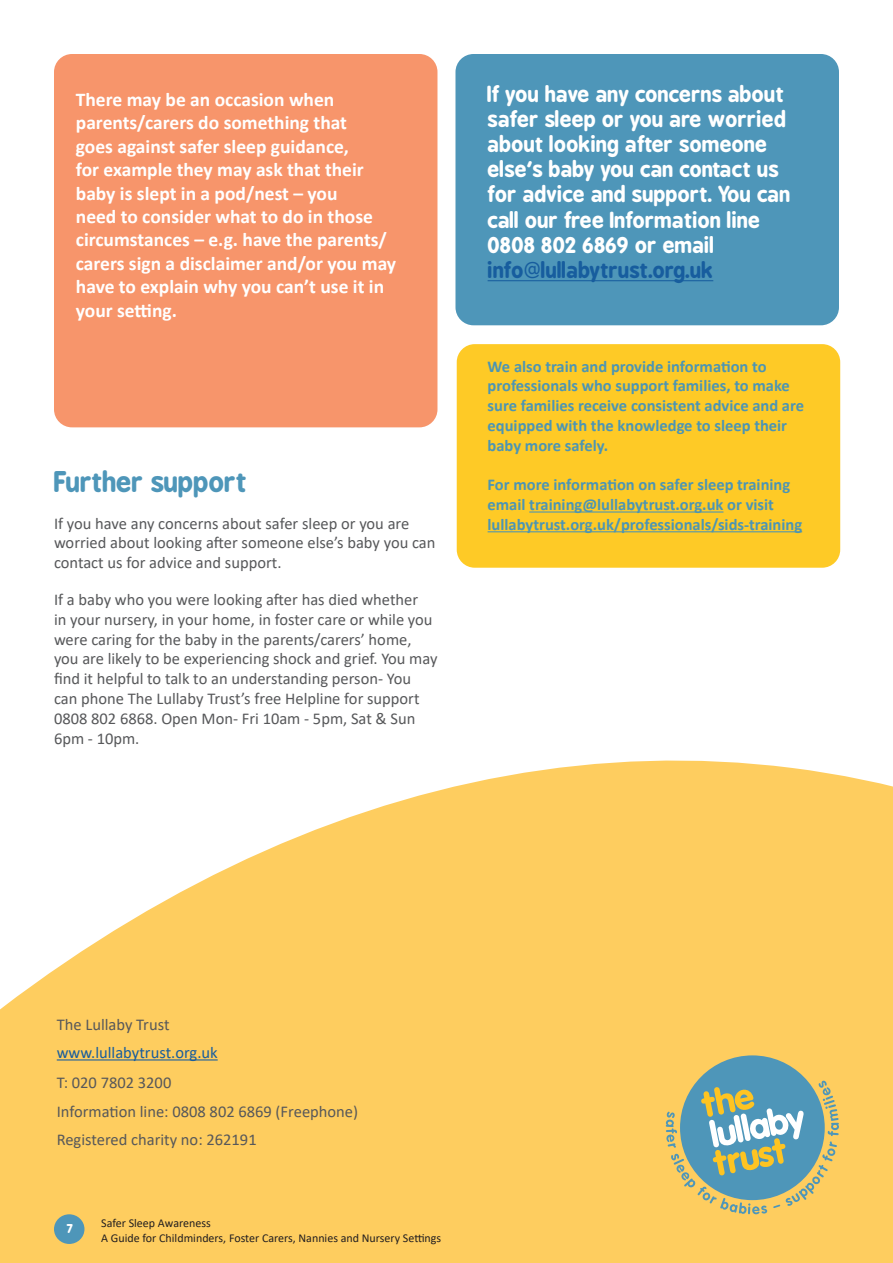
<style>
.page{position:relative;width:893px;height:1263px;background:#fff}
.page>*{position:absolute;margin:0;border:0;box-sizing:border-box;transform-origin:0 0}
.normal_text{font:700 27px "B Preplay";letter-spacing:-.01em;color:#4e96b9}
.normal_text-2{font:700 21px/25.2px "B Preplay";color:#fff}
.normal_text-3{font:700 19.5px/23.4px "Calibri";color:#fff}
.normal_text-4{font:16.5px/19.8px "Calibri";color:#57585a}
.normal_text-5{font:700 16.5px/19.8px "Calibri";color:#4c95b4}
.t1{font:16.5px "Calibri";color:#175d9e}
.t2{font:12px "Calibri";color:#231f20}
.t3{font:700 12px "B Preplay";color:#fff}
.s1{color:#175d9e}
</style>
<div class="page">
<div style="left:457px;top:344px;width:383px;height:224px;background:#feca26;border-radius:18px"></div>
<div style="left:54px;top:54px;width:383px;height:373px;background:#f7956b;border-radius:18px"></div>
<svg style="left:0;top:760px;width:893px;height:503px;background:#fed374"></svg>
<div style="left:680px;top:1055px;width:145px;height:145px;background:#4e96b9;border-radius:50%"></div>
<svg style="left:666px;top:1080px;width:173px;height:134px"></svg>
<hr style="left:57px;top:1059px;width:161px;height:1px;background:#175d9e">
<div style="left:54px;top:1214px;width:30px;height:30px;background:#4e96b9;border-radius:50%"></div>
<div style="left:455px;top:54px;width:384px;height:271px;background:#4e96b9;border-radius:18px"></div>
<hr style="left:488px;top:280px;width:225px;height:1px;background:#175d9e">
<hr style="left:529px;top:511px;width:194px;height:1px;background:#4c95b4">
<hr style="left:488px;top:531px;width:314px;height:1px;background:#4c95b4">
<p class="normal_text-3" style="left:76px;top:88px;width:322px">There may be an occasion when parents/carers do something that<br>goes against safer sleep guidance,<br>for example they may ask that their baby is slept in a pod/nest – you<br>need to consider what to do in those circumstances – e.g. have the parents/ carers sign a disclaimer and/or you may have to explain why you can’t use it in your setting.</p>
<p class="normal_text" style="left:54px;top:465px;width:194px">Further support</p>
<p class="normal_text-4" style="left:54px;top:513px;width:383px">If you have any concerns about safer sleep or you are worried about looking after someone else’s baby you can contact us for advice and support.</p>
<p class="normal_text-4" style="left:54px;top:589px;width:385px">If a baby who you were looking after has died whether<br>in your nursery, in your home, in foster care or while you were caring for the baby in the parents/carers’ home, you are likely to be experiencing shock and grief. You may find it helpful to talk to an understanding person- You can phone The Lullaby Trust’s free Helpline for support 0808 802 6868. Open Mon- Fri 10am - 5pm, Sat &amp; Sun 6pm - 10pm.</p>
<p class="normal_text-2" style="left:488px;top:81px;width:304px">If you have any concerns about safer sleep or you are worried about looking after someone else’s baby you can contact us for advice and support. You can call our free Information line<br>0808 802 6869 or email <span class="s1">info@lullabytrust.org.uk</span></p>
<p class="normal_text-5" style="left:488px;top:356px;width:318px">We also train and provide information to professionals who support families, to make sure families receive consistent advice and are equipped with the knowledge to sleep their baby more safely.</p>
<p class="normal_text-5" style="left:488px;top:475px;width:316px">For more information on safer sleep training email training@lullabytrust.org.uk or visit lullabytrust.org.uk/professionals/sids-training</p>
<p class="normal_text-4" style="left:57px;top:1014px;width:114px">The Lullaby Trust</p>
<p class="t1" style="left:57px;top:1041px;width:162px">www.lullabytrust.org.uk</p>
<p class="normal_text-4" style="left:57px;top:1072px;width:116px">T: 020 7802 3200</p>
<p class="normal_text-4" style="left:57px;top:1101px;width:303px">Information line: 0808 802 6869 (Freephone)</p>
<p class="normal_text-4" style="left:57px;top:1129px;width:201px">Registered charity no: 262191</p>
<p class="t3" style="left:67px;top:1221px;width:8px">7</p>
<p class="t2" style="left:101px;top:1215px;width:111px">Safer Sleep Awareness</p>
<p class="t2" style="left:101px;top:1229px;width:341px">A Guide for Childminders, Foster Carers, Nannies and Nursery Settings</p>
</div>
